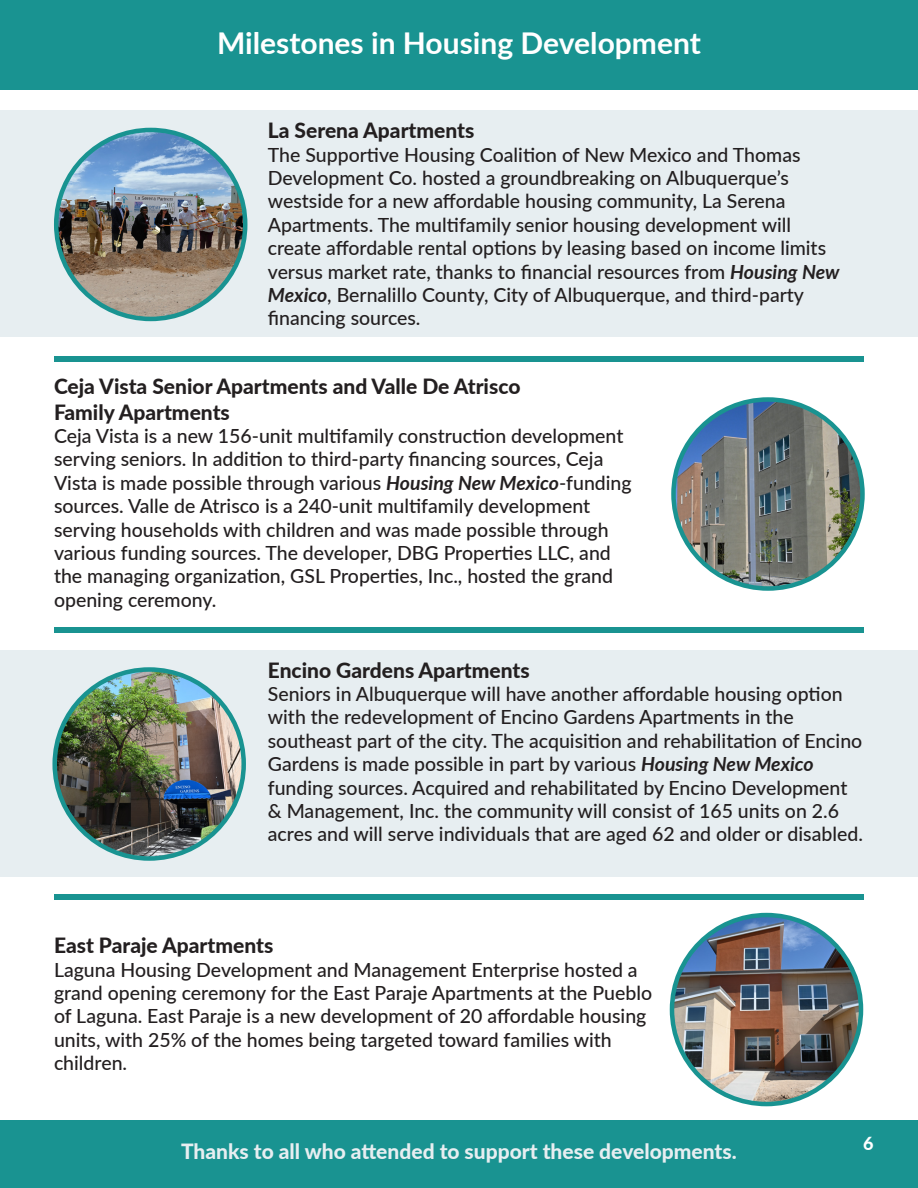
<style>
.page{position:relative;width:918px;height:1188px;background:#fff}
.page>*{position:absolute;margin:0;border:0;box-sizing:border-box;transform-origin:0 0}
.t1{font:700 30px "Lato";color:#fff}
.t2{font:800 21px "Lato";color:#231f20}
.t3{font:800 21px "Lato";color:#e7eef1}
.t4{font:500 19.5px/23.4px "Lato";color:#231f20}
.t5{font:800 18px "Lato";color:#fff}
.s1{font-weight:700;font-style:italic}
</style>
<div class="page">
<div style="left:0;top:1120px;width:918px;height:68px;background:#199391"></div>
<div style="left:0;top:0;width:918px;height:90px;background:#199391"></div>
<div style="left:0;top:650px;width:918px;height:227px;background:#e7eef1"></div>
<div style="left:0;top:110px;width:918px;height:227px;background:#e7eef1"></div>
<img style="left:56px;top:130px;width:189px;height:189px;border-radius:94px">
<div style="left:54px;top:128px;width:193px;height:193px;border:4px solid #199391;border-radius:50%"></div>
<img style="left:674px;top:400px;width:188px;height:189px;border-radius:94px">
<div style="left:671px;top:397px;width:194px;height:194px;border:4px solid #199391;border-radius:50%"></div>
<img style="left:55px;top:670px;width:189px;height:189px;border-radius:94px">
<div style="left:52px;top:667px;width:194px;height:194px;border:4px solid #199391;border-radius:50%"></div>
<img style="left:672px;top:915px;width:189px;height:189px;border-radius:94px">
<div style="left:670px;top:913px;width:193px;height:193px;border:4px solid #199391;border-radius:50%"></div>
<div style="left:54px;top:356px;width:810px;height:6px;background:#199391"></div>
<div style="left:54px;top:627px;width:810px;height:6px;background:#199391"></div>
<div style="left:54px;top:894px;width:810px;height:6px;background:#199391"></div>
<p class="t1" style="left:217px;top:21px;width:485px">Milestones in Housing Development</p>
<p class="t2" style="left:268px;top:115px;width:208px">La Serena Apartments</p>
<p class="t4" style="left:268px;top:142px;width:573px">The Supportive Housing Coalition of New Mexico and Thomas Development Co. hosted a groundbreaking on Albuquerque’s westside for a new affordable housing community, La Serena Apartments. The multifamily senior housing development will create affordable rental options by leasing based on income limits versus market rate, thanks to financial resources from <span class="s1">Housing New Mexico</span>, Bernalillo County, City of Albuquerque, and third-party financing sources.</p>
<p class="t2" style="left:54px;top:371px;width:468px">Ceja Vista Senior Apartments and Valle De Atrisco</p>
<p class="t2" style="left:54px;top:396px;width:177px">Family Apartments</p>
<p class="t4" style="left:54px;top:423px;width:579px">Ceja Vista is a new 156-unit multifamily construction development serving seniors. In addition to third-party financing sources, Ceja Vista is made possible through various <span class="s1">Housing New Mexico</span>-funding sources. Valle de Atrisco is a 240-unit multifamily development serving households with children and was made possible through various funding sources. The developer, DBG Properties LLC, and the managing organization, GSL Properties, Inc., hosted the grand opening ceremony.</p>
<p class="t2" style="left:268px;top:654px;width:263px">Encino Gardens Apartments</p>
<p class="t4" style="left:268px;top:681px;width:597px">Seniors in Albuquerque will have another affordable housing option with the redevelopment of Encino Gardens Apartments in the southeast part of the city. The acquisition and rehabilitation of Encino Gardens is made possible in part by various <span class="s1">Housing New Mexico </span>funding sources. Acquired and rehabilitated by Encino Development &amp; Management, Inc. the community will consist of 165 units on 2.6 acres and will serve individuals that are aged 62 and older or disabled.</p>
<p class="t2" style="left:54px;top:930px;width:221px">East Paraje Apartments</p>
<p class="t4" style="left:54px;top:957px;width:600px">Laguna Housing Development and Management Enterprise hosted a grand opening ceremony for the East Paraje Apartments at the Pueblo of Laguna. East Paraje is a new development of 20 affordable housing units, with 25% of the homes being targeted toward families with children.</p>
<p class="t3" style="left:181px;top:1136px;width:557px">Thanks to all who attended to support these developments.</p>
<p class="t5" style="left:863px;top:1130px;width:12px">6</p>
</div>
